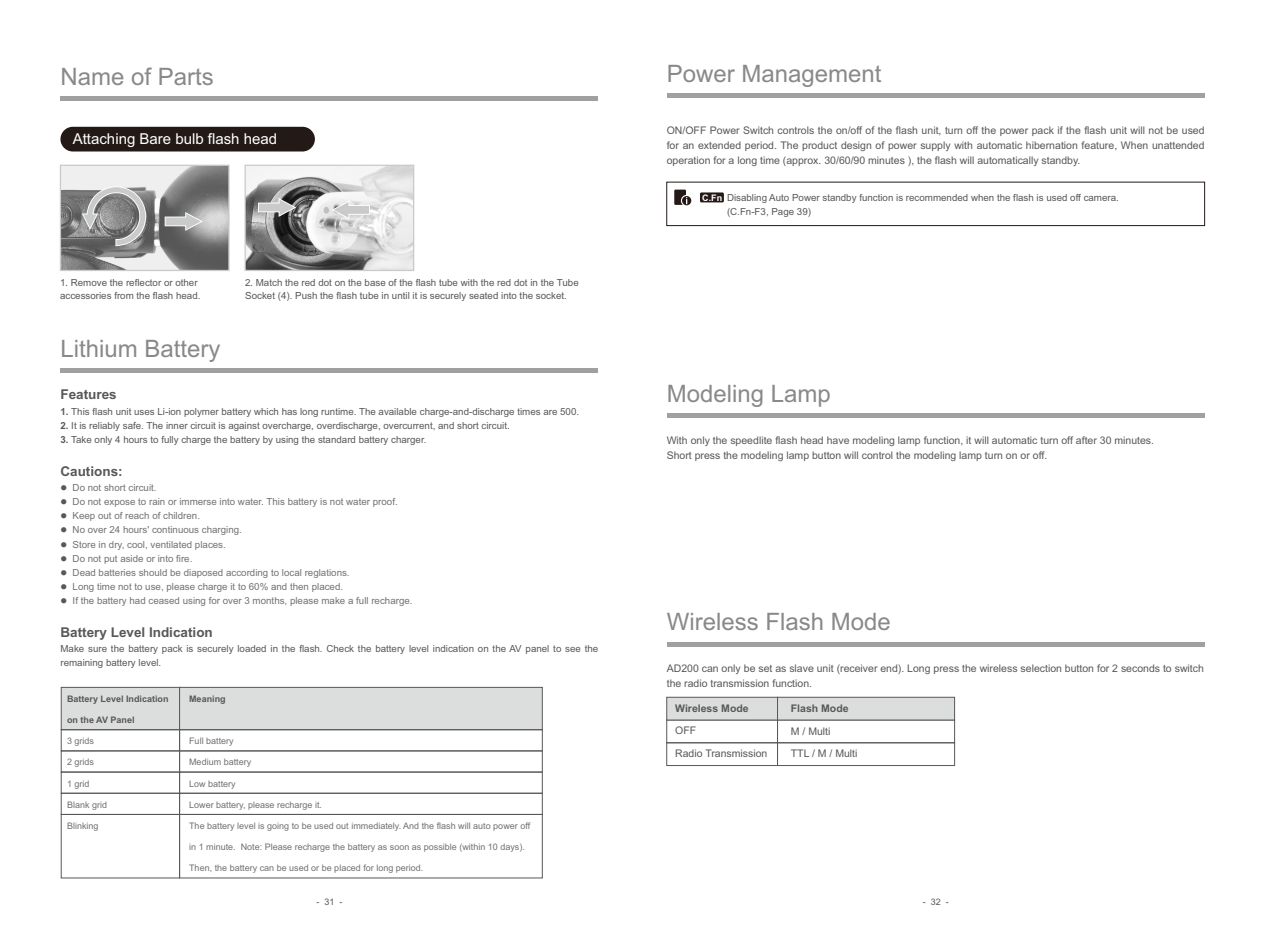
<style>
.page{position:relative;width:1265px;height:946px;background:#fff}
.page>*{position:absolute;margin:0;border:0;box-sizing:border-box;transform-origin:0 0}
.t1{font:24px "Arial";color:#898989}
.t2{font:15px "Arial";color:#fff}
.t3{font:700 13.5px "Arial";color:#595857}
.t4{font:10.5px/15.3px "Arial";color:#595857}
.t5{font:700 10.5px "Arial";color:#595857}
.t6{font:9.75px/14.1px "Arial";color:#595857}
.t7{font:9.75px "Arial";color:#727272}
.t8{font:9px "Arial";color:#717171}
.t9{font:700 9px "Arial";color:#595857}
.t10{font:9px "Arial";color:#595857}
.t11{font:700 9px "Arial";color:#fff}
.s1{font-family:"Microsoft Ya Hei"}
.s2{font-weight:700}
.s3{color:#595857}
</style>
<div class="page">
<div style="left:60px;top:686px;width:483px;height:44px;background:#dcdddd"></div>
<div style="left:61px;top:750px;width:119px;height:22px;border:1px solid #595857"></div>
<div style="left:61px;top:729px;width:119px;height:22px;border:1px solid #595857"></div>
<div style="left:61px;top:771px;width:119px;height:22px;border:1px solid #595857"></div>
<div style="left:61px;top:792px;width:119px;height:22px;border:1px solid #595857"></div>
<div style="left:61px;top:814px;width:119px;height:64px;border:1px solid #595857"></div>
<div style="left:179px;top:729px;width:363px;height:22px;border:1px solid #595857"></div>
<div style="left:179px;top:771px;width:363px;height:22px;border:1px solid #595857"></div>
<div style="left:179px;top:750px;width:363px;height:22px;border:1px solid #595857"></div>
<div style="left:179px;top:792px;width:363px;height:22px;border:1px solid #595857"></div>
<div style="left:179px;top:814px;width:363px;height:64px;border:1px solid #595857"></div>
<hr style="left:60px;top:369px;width:538px;height:4px;background:#a0a0a1">
<hr style="left:666px;top:94px;width:538px;height:4px;background:#a0a0a1">
<div style="left:666px;top:182px;width:538px;height:44px;border:1px solid #231916"></div>
<div style="left:674px;top:189px;width:12px;height:16px;background:#231916"></div>
<div style="left:681px;top:195px;width:11px;height:11px;border:2px solid #fff;border-radius:50%"></div>
<svg style="left:682px;top:196px;width:9px;height:9px"></svg>
<div style="left:700px;top:192px;width:24px;height:10px;background:#231916"></div>
<hr style="left:666px;top:414px;width:538px;height:4px;background:#a0a0a1">
<hr style="left:666px;top:642px;width:538px;height:4px;background:#a0a0a1">
<div style="left:666px;top:719px;width:112px;height:24px;border:1px solid #595857"></div>
<div style="left:666px;top:742px;width:112px;height:24px;border:1px solid #595857"></div>
<div style="left:777px;top:719px;width:178px;height:24px;border:1px solid #595857"></div>
<div style="left:777px;top:742px;width:178px;height:24px;border:1px solid #595857"></div>
<svg style="left:666px;top:696px;width:289px;height:24px;background:#d3d4d4"></svg>
<hr style="left:60px;top:96px;width:538px;height:4px;background:#a0a0a1">
<div style="left:60px;top:127px;width:255px;height:24px;background:#231916;border-radius:12px"></div>
<img style="left:62px;top:167px;width:165px;height:102px">
<div style="left:60px;top:165px;width:169px;height:106px;border:1px solid #c9cacb"></div>
<svg style="left:80px;top:185px;width:67px;height:62px;background:#999"></svg>
<svg style="left:164px;top:210px;width:41px;height:22px"></svg>
<img style="left:246px;top:167px;width:166px;height:102px">
<div style="left:244px;top:165px;width:170px;height:106px;border:1px solid #c9cacb"></div>
<svg style="left:257px;top:196px;width:41px;height:22px"></svg>
<svg style="left:330px;top:199px;width:41px;height:22px"></svg>
<h1 class="t1" style="left:60px;top:67px;width:155px">Name of Parts</h1>
<h2 class="t2" style="left:73px;top:133px;width:206px">Attaching Bare bulb flash head</h2>
<p class="t6" style="left:60px;top:276px;width:142px;line-height:13.6px">1<span class="s1">.</span> Remove the reflector or other accessories from the flash head.</p>
<p class="t6" style="left:245px;top:276px;width:335px;line-height:13.6px">2<span class="s1">.</span> Match the red dot on the base of the flash tube with the red dot in the Tube<br>Socket (4). Push the flash tube in until it is securely seated into the socket.</p>
<h1 class="t1" style="left:60px;top:340px;width:162px">Lithium Battery</h1>
<h3 class="t3" style="left:60px;top:389px;width:58px">Features</h3>
<p class="t6" style="left:60px;top:405px;width:520px"><span class="s2">1.</span> This flash unit uses Li-ion polymer battery which has long runtime. The available charge-and-discharge times are 500.</p>
<p class="t6" style="left:60px;top:419px;width:451px"><span class="s2">2.</span> It is reliably safe. The inner circuit is against overcharge, overdischarge, overcurrent, and short circuit.</p>
<p class="t6" style="left:60px;top:433px;width:367px"><span class="s2">3.</span> Take only 4 hours to fully charge the battery by using the standard battery charger.</p>
<h3 class="t3" style="left:60px;top:466px;width:64px">Cautions:</h3>
<p class="t7" style="left:60px;top:484px;width:98px"><span class="s3">●</span> Do not short circuit.</p>
<p class="t7" style="left:60px;top:498px;width:339px"><span class="s3">●</span> Do not expose to rain or immerse into water. This battery is not water proof.</p>
<p class="t7" style="left:60px;top:512px;width:141px"><span class="s3">●</span> Keep out of reach of children.</p>
<p class="t7" style="left:60px;top:526px;width:183px"><span class="s3">●</span> No over 24 hours' continuous charging.</p>
<p class="t7" style="left:60px;top:540px;width:167px"><span class="s3">●</span> Store in dry, cool, ventilated places.</p>
<p class="t7" style="left:60px;top:554px;width:133px"><span class="s3">●</span> Do not put aside or into fire.</p>
<p class="t7" style="left:60px;top:569px;width:291px"><span class="s3">●</span> Dead batteries should be diaposed according to local reglations.</p>
<p class="t7" style="left:60px;top:583px;width:284px"><span class="s3">●</span> Long time not to use, please charge it to 60% and then placed.</p>
<p class="t7" style="left:60px;top:597px;width:353px"><span class="s3">●</span> If the battery had ceased using for over 3 months, please make a full recharge.</p>
<h3 class="t3" style="left:60px;top:627px;width:154px">Battery Level Indication</h3>
<p class="t6" style="left:60px;top:642px;width:539px">Make sure the battery pack is securely loaded in the flash. Check the battery level indication on the AV panel to see the remaining battery level.</p>
<p class="t9" style="left:67px;top:695px;width:103px">Battery Level Indication</p>
<p class="t9" style="left:67px;top:716px;width:69px">on the AV Panel</p>
<p class="t8" style="left:67px;top:737px;width:29px">3 grids</p>
<p class="t8" style="left:67px;top:758px;width:29px">2 grids</p>
<p class="t8" style="left:67px;top:779px;width:24px">1 grid</p>
<p class="t8" style="left:67px;top:801px;width:42px">Blank grid</p>
<p class="t8" style="left:67px;top:822px;width:33px">Blinking</p>
<p class="t9" style="left:189px;top:695px;width:38px">Meaning</p>
<p class="t8" style="left:189px;top:737px;width:46px">Full battery</p>
<p class="t8" style="left:189px;top:758px;width:64px">Medium battery</p>
<p class="t8" style="left:189px;top:779px;width:48px">Low battery</p>
<p class="t8" style="left:189px;top:801px;width:134px">Lower battery, please recharge it.</p>
<p class="t8" style="left:189px;top:822px;width:342px">The battery level is going to be used out immediately. And the flash will auto power off</p>
<p class="t8" style="left:189px;top:843px;width:337px">in 1 minute. Note: Please recharge the battery as soon as possible (within 10 days).</p>
<p class="t8" style="left:189px;top:864px;width:236px">Then, the battery can be used or be placed for long period.</p>
<h1 class="t1" style="left:666px;top:65px;width:216px">Power Management</h1>
<p class="t4" style="left:666px;top:123px;width:539px;text-align:justify">ON/OFF Power Switch controls the on/off of the flash unit, turn off the power pack if the flash unit will not be used for an extended period. The product design of power supply with automatic hibernation feature, When unattended operation for a long time (approx. 30/60/90 minutes ), the flash will automatically standby.</p>
<p class="t6" style="left:727px;top:191px;width:393px">Disabling Auto Power standby function is recommended when the flash is used off camera. (C.Fn-F3, Page 39)</p>
<p class="t11" style="left:702px;top:194px;width:21px">C.Fn</p>
<h1 class="t1" style="left:666px;top:385px;width:166px">Modeling Lamp</h1>
<p class="t4" style="left:666px;top:433px;width:489px">With only the speedlite flash head have modeling lamp function, it will automatic turn off after 30 minutes.<br>Short press the modeling lamp button will control the modeling lamp turn on or off.</p>
<h1 class="t1" style="left:666px;top:613px;width:226px">Wireless Flash Mode</h1>
<p class="t4" style="left:666px;top:661px;width:538px">AD200 can only be set as slave unit (receiver end). Long press the wireless selection button for 2 seconds to switch the radio transmission function.</p>
<p class="t5" style="left:675px;top:704px;width:75px">Wireless Mode</p>
<p class="t4" style="left:675px;top:720px;width:94px;line-height:22.6px">OFF<br>Radio Transmission</p>
<p class="t5" style="left:790px;top:704px;width:59px">Flash Mode</p>
<p class="t4" style="left:790px;top:720px;width:68px;line-height:22.6px">M / Multi<br>TTL / M / Multi</p>
<p class="t10" style="left:316px;top:897px;width:28px">- 31 -</p>
<p class="t10" style="left:922px;top:897px;width:28px">- 32 -</p>
</div>
